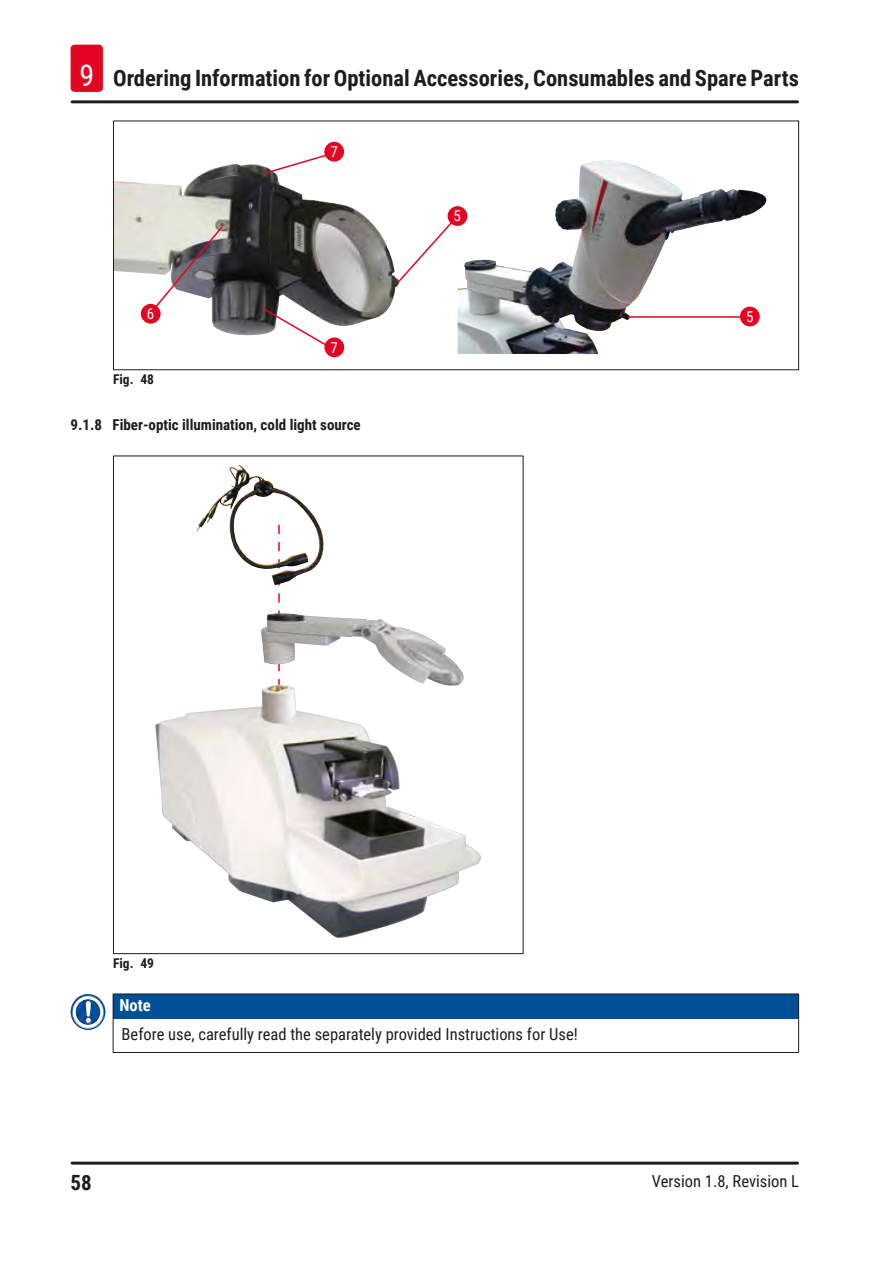
<style>
.page{position:relative;width:893px;height:1263px;background:#fff}
.page>*{position:absolute;margin:0;border:0;box-sizing:border-box;transform-origin:0 0}
.t1{font:700 22.5px "Roboto Condensed";color:#1d1d1b}
.t2{font:700 21px "Roboto Condensed";color:#1d1d1b}
.Source_of_danger{font:16.5px "Roboto Condensed";color:#1d1d1b}
.Signalword__no_use_a{font:700 16.5px "Roboto Condensed";color:#fff}
.t3{font:700 15px "Roboto Condensed";color:#1d1d1b}
.t4{font:15px "Roboto Condensed";color:#fff}
.t5{font:700 13.5px "Roboto Condensed";color:#1d1d1b}
.s1{font-weight:400;font-size:30px;color:#fff}
</style>
<div class="page">
<hr style="left:72px;top:1161px;width:725px;height:3px;background:#1d1d1b">
<hr style="left:72px;top:100px;width:725px;height:3px;background:#1d1d1b">
<div style="left:71px;top:45px;width:32px;height:47px;background:#e40522;border-radius:4px"></div>
<img style="left:115px;top:164px;width:284px;height:171px">
<img style="left:457px;top:160px;width:310px;height:194px">
<div style="left:113px;top:121px;width:686px;height:249px;border:1px solid #1d1d1b"></div>
<svg style="left:263px;top:155px;width:67px;height:20px"></svg>
<svg style="left:261px;top:306px;width:67px;height:39px"></svg>
<svg style="left:153px;top:224px;width:72px;height:86px"></svg>
<svg style="left:396px;top:220px;width:58px;height:64px"></svg>
<hr style="left:628px;top:316px;width:114px;height:2px;background:#e40522">
<div style="left:448px;top:206px;width:19px;height:20px;background:#e40522;border-radius:50%"></div>
<div style="left:740px;top:307px;width:20px;height:19px;background:#e40522;border-radius:50%"></div>
<div style="left:141px;top:304px;width:20px;height:20px;background:#e40522;border-radius:50%"></div>
<div style="left:324px;top:142px;width:20px;height:20px;background:#e40522;border-radius:50%"></div>
<div style="left:324px;top:337px;width:20px;height:20px;background:#e40522;border-radius:50%"></div>
<svg style="left:278px;top:585px;width:2px;height:28px"></svg>
<img style="left:155px;top:687px;width:326px;height:251px">
<img style="left:196px;top:465px;width:128px;height:120px">
<img style="left:261px;top:613px;width:203px;height:74px">
<div style="left:113px;top:994px;width:686px;height:25px;background:#005099"></div>
<svg style="left:113px;top:994px;width:1px;height:25px"></svg>
<hr style="left:113px;top:1019px;width:1px;height:33px;background:#1d1d1b">
<hr style="left:798px;top:1019px;width:1px;height:33px;background:#1d1d1b">
<hr style="left:113px;top:1052px;width:686px;height:1px;background:#1d1d1b">
<hr style="left:113px;top:993px;width:686px;height:1px;background:#1d1d1b">
<svg style="left:798px;top:994px;width:1px;height:25px"></svg>
<img style="left:71px;top:994px;width:26px;height:36px">
<h1 class="t1" style="left:79px;top:63px;width:721px"><span class="s1">9</span> Ordering Information for Optional Accessories, Consumables and Spare Parts</h1>
<p class="t4" style="left:330px;top:141px;width:9px">7</p>
<p class="t4" style="left:454px;top:206px;width:9px">5</p>
<p class="t4" style="left:147px;top:303px;width:9px">6</p>
<p class="t4" style="left:746px;top:306px;width:9px">5</p>
<p class="t5" style="left:113px;top:370px;width:42px">Fig. 48</p>
<p class="t4" style="left:330px;top:337px;width:9px">7</p>
<p class="t3" style="left:71px;top:414px;width:292px">9.1.8 Fiber-optic illumination, cold light source</p>
<p class="t5" style="left:113px;top:954px;width:42px">Fig. 49</p>
<p class="Signalword__no_use_a" style="left:119px;top:993px;width:33px">Note</p>
<p class="Source_of_danger" style="left:122px;top:1022px;width:458px">Before use, carefully read the separately provided Instructions for Use!</p>
<p class="t2" style="left:71px;top:1168px;width:23px">58</p>
<p class="Source_of_danger" style="left:652px;top:1169px;width:149px">Version 1.8, Revision L</p>
</div>
